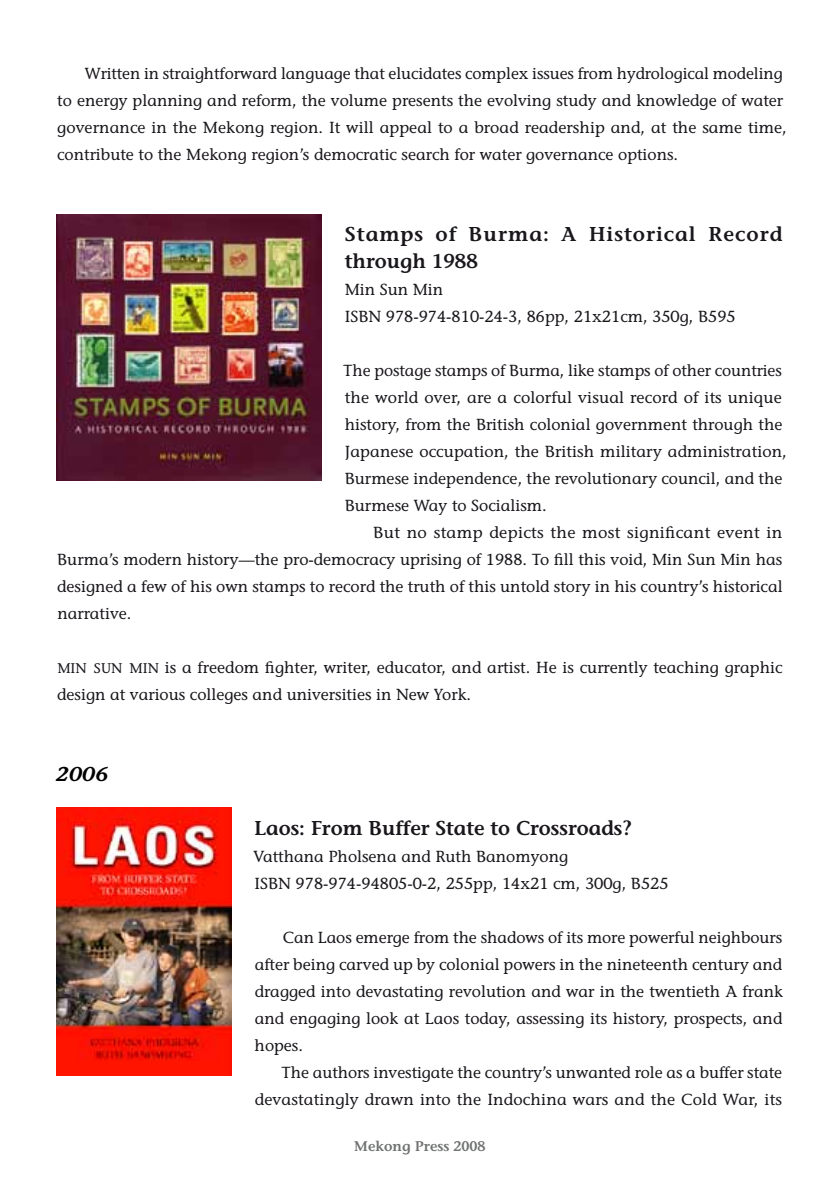
<style>
.page{position:relative;width:840px;height:1191px;background:#fff}
.page>*{position:absolute;margin:0;border:0;box-sizing:border-box;transform-origin:0 0}
.t1{font:600 20px/27px "Stone Informal Std";letter-spacing:.045em;color:#1a171c}
.t2{font:600 20px "Stone Informal Std";color:#1a171c}
.t3{font:italic 600 20px "Stone Informal Std";color:#000;scale:1.1 1}
.t4{font:500 16px/27px "Stone Informal Std";color:#1a171c}
.t5{font:600 14px "Stone Informal Std";color:#707172}
.s1{font-size:14px}
</style>
<div class="page">
<img style="left:57px;top:807px;width:174px;height:269px">
<img style="left:57px;top:214px;width:264px;height:266px">
<p class="t4" style="left:57px;top:60px;width:730px;text-indent:28px">Written in straightforward language that elucidates complex issues from hydrological modeling to energy planning and reform, the volume presents the evolving study and knowledge of water governance in the Mekong region. It will appeal to a broad readership and, at the same time, contribute to the Mekong region’s democratic search for water governance options.</p>
<p class="t1" style="left:344px;top:221px;width:439px">Stamps of Burma: A Historical Record through 1988</p>
<p class="t4" style="left:344px;top:276px;width:392px">Min Sun Min<br>ISBN 978-974-810-24-3, 86pp, 21x21cm, 350g, B595</p>
<p class="t4" style="left:343px;top:357px;width:445px">The postage stamps of Burma, like stamps of other countries the world over, are a colorful visual record of its unique history, from the British colonial government through the Japanese occupation, the British military administration, Burmese independence, the revolutionary council, and the Burmese Way to Socialism.</p>
<p class="t4" style="left:57px;top:519px;width:726px;text-align:justify;text-indent:316px">But no stamp depicts the most significant event in Burma’s modern history—the pro-democracy uprising of 1988. To fill this void, Min Sun Min has designed a few of his own stamps to record the truth of this untold story in his country’s historical narrative.</p>
<p class="t4" style="left:57px;top:654px;width:726px"><span class="s1">MIN SUN MIN</span> is a freedom fighter, writer, educator, and artist. He is currently teaching graphic design at various colleges and universities in New York.</p>
<p class="t3" style="left:56px;top:762px;width:49px">2006</p>
<p class="t2" style="left:254px;top:816px;width:379px">Laos: From Buffer State to Crossroads?</p>
<p class="t4" style="left:253px;top:843px;width:416px">Vatthana Pholsena and Ruth Banomyong<br>ISBN 978-974-94805-0-2, 255pp, 14x21 cm, 300g, B525</p>
<p class="t4" style="left:254px;top:924px;width:529px;text-align:justify;text-indent:28px">Can Laos emerge from the shadows of its more powerful neighbours after being carved up by colonial powers in the nineteenth century and dragged into devastating revolution and war in the twentieth A frank and engaging look at Laos today, assessing its history, prospects, and hopes.</p>
<p class="t4" style="left:254px;top:1059px;width:528px;text-align:right">The authors investigate the country’s unwanted role as a buffer state devastatingly drawn into the Indochina wars and the Cold War, its</p>
<p class="t5" style="left:354px;top:1137px;width:133px">Mekong Press 2008</p>
</div>
